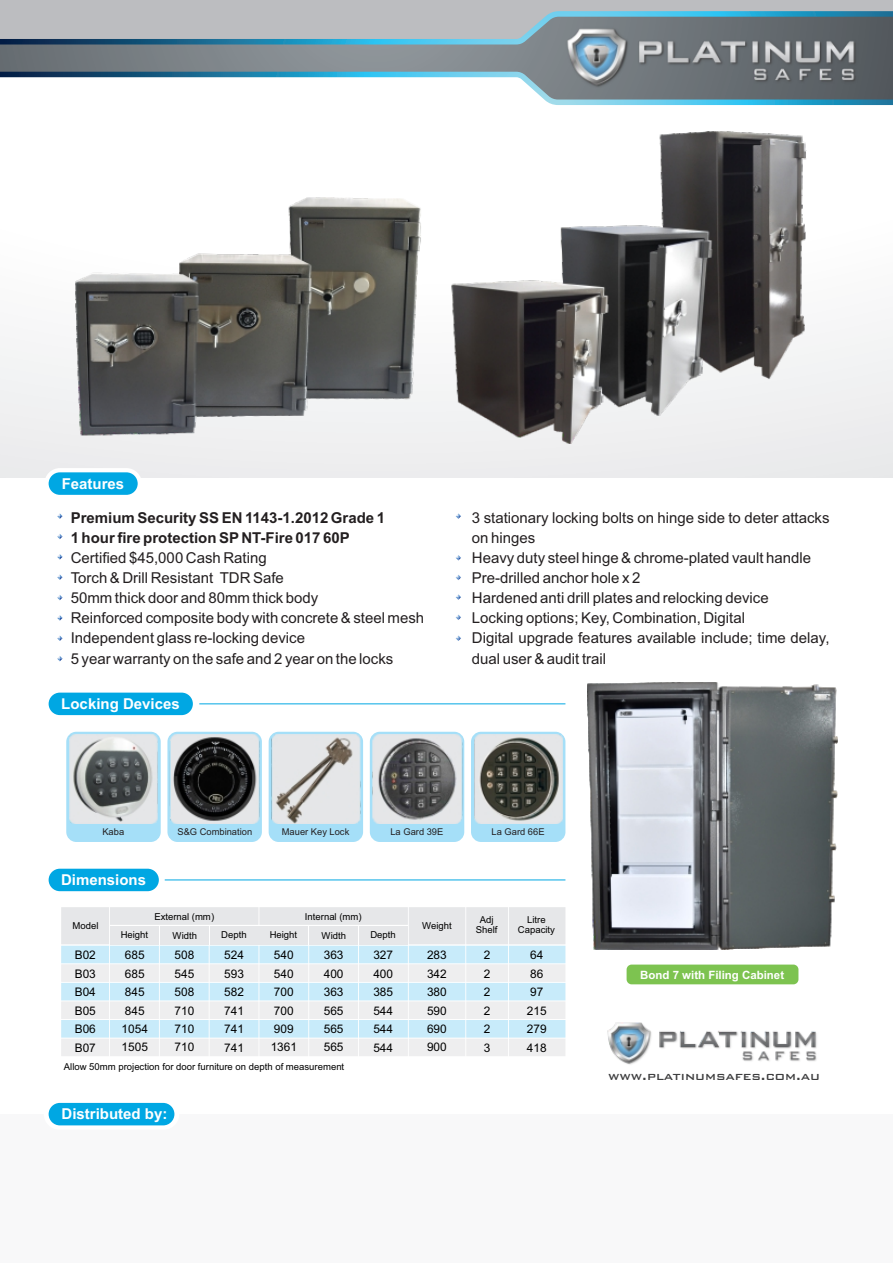
<style>
.page{position:relative;width:893px;height:1263px;background:#fff}
.page>*{position:absolute;margin:0;border:0;box-sizing:border-box;transform-origin:0 0}
.t1{font:15px/20.1px "Arial";color:#231f20}
.t2{font:700 15px/20.1px "Arial";color:#231f20}
.t3{font:700 15px "Arial";color:#fff}
.t4{font:500 14.4px "Bank Gothic BT";color:#3e3e3f}
.t5{font:11.85px/18.5px "Arial";color:#000;text-align:justify}
.t6{font:700 11.4px "Arial";color:#fff}
.t7{font:9.6px/10.6px "Arial";color:#000;text-align:center}
.t8{font:9.3px "Arial";color:#231f20}
</style>
<div class="page">
<div style="left:0;top:1114px;width:893px;height:149px;background:#f8f8f9"></div>
<div style="left:0;top:74px;width:893px;height:404px;background:linear-gradient(to right,#f6f6f7,#f5f5f5)"></div>
<div style="left:0;top:0;width:893px;height:57px;background:#bcbdc0"></div>
<svg style="left:0;top:11px;width:893px;height:94px"></svg>
<svg style="left:0;top:17px;width:893px;height:83px"></svg>
<img style="left:566px;top:27px;width:293px;height:63px">
<div style="left:44px;top:468px;width:98px;height:31px;background:#fff;border-radius:15px"></div>
<div style="left:49px;top:472px;width:89px;height:23px;background:#00a7e3;border-radius:11px"></div>
<svg style="left:57px;top:513px;width:6px;height:6px"></svg>
<div style="left:49px;top:869px;width:110px;height:22px;background:#00a7e3;border-radius:11px"></div>
<hr style="left:165px;top:879px;width:400px;height:1px;background:#00a7e3">
<svg style="left:44px;top:1099px;width:135px;height:31px"></svg>
<div style="left:49px;top:1103px;width:125px;height:22px;background:#00a7e3;border-radius:11px"></div>
<div style="left:49px;top:693px;width:144px;height:22px;background:#00a7e3;border-radius:11px"></div>
<hr style="left:199px;top:703px;width:366px;height:1px;background:#00a7e3">
<img style="left:607px;top:1022px;width:210px;height:43px">
<img style="left:75px;top:131px;width:731px;height:312px">
<div style="left:66px;top:732px;width:95px;height:110px;background:#a5dff8;border-radius:10px"></div>
<div style="left:167px;top:732px;width:95px;height:110px;background:#a5dff8;border-radius:10px"></div>
<div style="left:269px;top:732px;width:94px;height:110px;background:#a5dff8;border-radius:10px"></div>
<div style="left:370px;top:732px;width:94px;height:110px;background:#a5dff8;border-radius:10px"></div>
<div style="left:471px;top:732px;width:94px;height:110px;background:#a5dff8;border-radius:10px"></div>
<svg style="left:61px;top:907px;width:504px;height:149px;background:#dfecf2"></svg>
<img style="left:587px;top:683px;width:251px;height:267px">
<svg style="left:57px;top:554px;width:6px;height:6px"></svg>
<svg style="left:57px;top:574px;width:6px;height:6px"></svg>
<svg style="left:57px;top:595px;width:6px;height:5px"></svg>
<svg style="left:57px;top:615px;width:6px;height:6px"></svg>
<svg style="left:57px;top:635px;width:6px;height:6px"></svg>
<svg style="left:57px;top:656px;width:6px;height:5px"></svg>
<svg style="left:456px;top:513px;width:5px;height:6px"></svg>
<svg style="left:456px;top:575px;width:5px;height:5px"></svg>
<svg style="left:456px;top:594px;width:5px;height:6px"></svg>
<svg style="left:456px;top:615px;width:5px;height:5px"></svg>
<svg style="left:456px;top:635px;width:5px;height:6px"></svg>
<svg style="left:456px;top:555px;width:5px;height:5px"></svg>
<div style="left:627px;top:964px;width:171px;height:20px;background:#7dc350;border-radius:5px"></div>
<svg style="left:57px;top:534px;width:6px;height:5px"></svg>
<img style="left:69px;top:735px;width:493px;height:88px">
<p class="t3" style="left:62px;top:478px;width:64px">Features</p>
<p class="t2" style="left:71px;top:509px;width:316px">Premium Security SS EN 1143-1.2012 Grade 1<br>1 hour fire protection SP NT-Fire 017 60P</p>
<p class="t1" style="left:71px;top:549px;width:355px">Certified $45,000 Cash Rating<br>Torch &amp; Drill Resistant TDR Safe<br>50mm thick door and 80mm thick body<br>Reinforced composite body with concrete &amp; steel mesh Independent glass re-locking device<br>5 year warranty on the safe and 2 year on the locks</p>
<p class="t3" style="left:61px;top:697px;width:120px">Locking Devices</p>
<p class="t1" style="left:472px;top:509px;width:359px">3 stationary locking bolts on hinge side to deter attacks on hinges<br>Heavy duty steel hinge &amp; chrome-plated vault handle Pre-drilled anchor hole x 2<br>Hardened anti drill plates and relocking device<br>Locking options; Key, Combination, Digital<br>Digital upgrade features available include; time delay, dual user &amp; audit trail</p>
<p class="t8" style="left:102px;top:828px;width:23px">Kaba</p>
<p class="t8" style="left:177px;top:829px;width:76px">S&amp;G Combination</p>
<p class="t8" style="left:282px;top:828px;width:69px">Mauer Key Lock</p>
<p class="t8" style="left:390px;top:829px;width:54px">La Gard 39E</p>
<p class="t8" style="left:492px;top:829px;width:54px">La Gard 66E</p>
<p class="t3" style="left:61px;top:874px;width:87px">Dimensions</p>
<p class="t7" style="left:73px;top:921px;width:27px">Model</p>
<p class="t7" style="left:154px;top:912px;width:61px">External (mm)</p>
<p class="t7" style="left:121px;top:930px;width:29px">Height</p>
<p class="t7" style="left:173px;top:931px;width:26px">Width</p>
<p class="t7" style="left:221px;top:930px;width:27px">Depth</p>
<p class="t7" style="left:305px;top:912px;width:58px">Internal (mm)</p>
<p class="t7" style="left:270px;top:930px;width:29px">Height</p>
<p class="t7" style="left:322px;top:931px;width:26px">Width</p>
<p class="t7" style="left:370px;top:930px;width:27px">Depth</p>
<p class="t7" style="left:422px;top:921px;width:31px">Weight</p>
<p class="t7" style="left:476px;top:915px;width:23px">Adj<br>Shelf</p>
<p class="t7" style="left:518px;top:915px;width:39px">Litre<br>Capacity</p>
<p class="t5" style="left:122px;top:947px;width:28px;text-align:left">685<br>685<br>845<br>845<br>1054<br>1505</p>
<p class="t5" style="left:175px;top:947px;width:21px">508<br>545<br>508<br>710<br>710<br>710</p>
<p class="t5" style="left:224px;top:947px;width:21px">524<br>593<br>582<br>741<br>741<br>741</p>
<p class="t5" style="left:271px;top:947px;width:28px;text-align:left">540<br>540<br>700<br>700<br>909<br>1361</p>
<p class="t5" style="left:324px;top:947px;width:21px">363<br>400<br>363<br>565<br>565<br>565</p>
<p class="t5" style="left:373px;top:947px;width:21px">327<br>400<br>385<br>544<br>544<br>544</p>
<p class="t5" style="left:427px;top:947px;width:21px">283<br>342<br>380<br>590<br>690<br>900</p>
<p class="t5" style="left:484px;top:947px;width:8px">2<br>2<br>2<br>2<br>2<br>3</p>
<p class="t5" style="left:75px;top:947px;width:23px">B02<br>B03<br>B04<br>B05<br>B06<br>B07</p>
<p class="t5" style="left:527px;top:947px;width:21px;text-align:left">64<br>86<br>97<br>215<br>279<br>418</p>
<p class="t7" style="left:64px;top:1062px;width:282px">Allow 50mm projection for door furniture on depth of measurement</p>
<p class="t3" style="left:62px;top:1108px;width:107px">Distributed by:</p>
<p class="t6" style="left:640px;top:970px;width:145px">Bond 7 with Filing Cabinet</p>
<p class="t4" style="left:608px;top:1067px;width:213px">www.platinumsafes.com.au</p>
</div>
